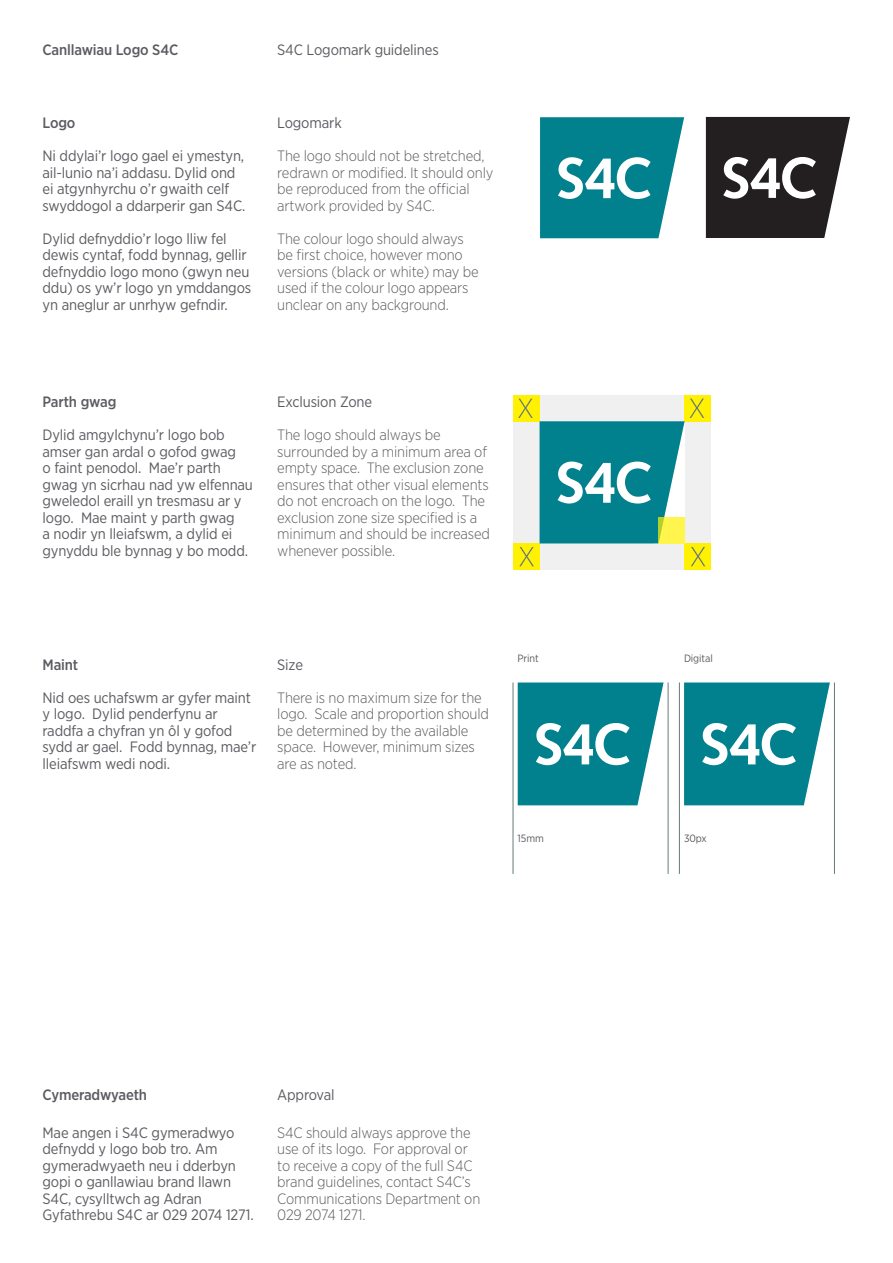
<style>
.page{position:relative;width:893px;height:1263px;background:#fff}
.page>*{position:absolute;margin:0;border:0;box-sizing:border-box;transform-origin:0 0}
.t1{font:15px/16.5px "Gotham Narrow";letter-spacing:-.01em;color:#5b5c61}
.t2{font:300 15px/16.5px "Gotham Narrow";letter-spacing:-.01em;color:#5b5c61}
.t3{font:500 15px "Gotham Narrow";letter-spacing:-.01em;color:#5b5c61}
.t4{font:10.5px "Gotham Narrow";letter-spacing:-.01em;color:#5b5c61}
</style>
<div class="page">
<svg style="left:540px;top:117px;width:144px;height:121px"></svg>
<svg style="left:706px;top:117px;width:144px;height:121px"></svg>
<div style="left:513px;top:395px;width:198px;height:175px;background:#f1f0f1"></div>
<div style="left:685px;top:544px;width:26px;height:26px;background:#fff101"></div>
<div style="left:513px;top:543px;width:27px;height:27px;background:#fff101"></div>
<div style="left:685px;top:395px;width:26px;height:26px;background:#fff101"></div>
<div style="left:513px;top:395px;width:27px;height:26px;background:#fff101"></div>
<svg style="left:540px;top:421px;width:144px;height:122px;background:#26939e"></svg>
<svg style="left:658px;top:517px;width:27px;height:26px"></svg>
<svg style="left:519px;top:547px;width:15px;height:19px"></svg>
<svg style="left:691px;top:547px;width:14px;height:19px"></svg>
<svg style="left:518px;top:399px;width:15px;height:19px"></svg>
<svg style="left:690px;top:398px;width:14px;height:20px"></svg>
<svg style="left:518px;top:682px;width:146px;height:123px"></svg>
<hr style="left:668px;top:682px;width:1px;height:192px;background:#687a7c">
<hr style="left:513px;top:682px;width:1px;height:192px;background:#687a7c">
<hr style="left:679px;top:682px;width:1px;height:192px;background:#687a7c">
<svg style="left:684px;top:682px;width:146px;height:123px"></svg>
<hr style="left:834px;top:682px;width:1px;height:192px;background:#687a7c">
<p class="t3" style="left:43px;top:40px;width:137px">Canllawiau Logo S4C</p>
<p class="t3" style="left:43px;top:113px;width:34px">Logo</p>
<p class="t1" style="left:43px;top:147px;width:204px">Ni ddylai’r logo gael ei ymestyn, ail-lunio na’i addasu. Dylid ond ei atgynhyrchu o’r gwaith celf swyddogol a ddarperir gan S4C.</p>
<p class="t1" style="left:43px;top:230px;width:210px">Dylid defnyddio’r logo lliw fel dewis cyntaf, fodd bynnag, gellir defnyddio logo mono (gwyn neu ddu) os yw’r logo yn ymddangos yn aneglur ar unrhyw gefndir.</p>
<p class="t1" style="left:277px;top:41px;width:163px">S4C Logomark guidelines</p>
<p class="t1" style="left:277px;top:114px;width:66px">Logomark</p>
<p class="t2" style="left:277px;top:147px;width:218px">The logo should not be stretched, redrawn or modified. It should only be reproduced from the official artwork provided by S4C.</p>
<p class="t2" style="left:277px;top:230px;width:203px">The colour logo should always be first choice, however mono versions (black or white) may be used if the colour logo appears unclear on any background.</p>
<p class="t3" style="left:43px;top:392px;width:75px">Parth gwag</p>
<p class="t1" style="left:43px;top:426px;width:212px">Dylid amgylchynu’r logo bob amser gan ardal o gofod gwag<br>o faint penodol. Mae’r parth gwag yn sicrhau nad yw elfennau gweledol eraill yn tresmasu ar y logo. Mae maint y parth gwag<br>a nodir yn lleiafswm, a dylid ei gynyddu ble bynnag y bo modd.</p>
<p class="t1" style="left:277px;top:393px;width:96px">Exclusion Zone</p>
<p class="t2" style="left:277px;top:426px;width:214px">The logo should always be surrounded by a minimum area of empty space. The exclusion zone ensures that other visual elements do not encroach on the logo. The exclusion zone size specified is a minimum and should be increased whenever possible.</p>
<p class="t3" style="left:43px;top:655px;width:37px">Maint</p>
<p class="t1" style="left:43px;top:689px;width:215px">Nid oes uchafswm ar gyfer maint y logo. Dylid penderfynu ar raddfa a chyfran yn ôl y gofod sydd ar gael. Fodd bynnag, mae’r lleiafswm wedi nodi.</p>
<p class="t1" style="left:277px;top:656px;width:27px">Size</p>
<p class="t2" style="left:277px;top:689px;width:213px">There is no maximum size for the logo. Scale and proportion should be determined by the available space. However, minimum sizes are as noted.</p>
<p class="t4" style="left:518px;top:652px;width:23px">Print</p>
<p class="t4" style="left:518px;top:832px;width:28px">15mm</p>
<p class="t3" style="left:43px;top:1085px;width:106px">Cymeradwyaeth</p>
<p class="t1" style="left:43px;top:1124px;width:213px">Mae angen i S4C gymeradwyo defnydd y logo bob tro. Am gymeradwyaeth neu i dderbyn gopi o ganllawiau brand llawn<br>S4C, cysylltwch ag Adran<br>Gyfathrebu S4C ar 029 2074 1271.</p>
<p class="t1" style="left:277px;top:1086px;width:59px">Approval</p>
<p class="t2" style="left:277px;top:1124px;width:205px">S4C should always approve the use of its logo. For approval or to receive a copy of the full S4C brand guidelines, contact S4C’s<br>Communications Department on<br>029 2074 1271.</p>
<p class="t4" style="left:684px;top:652px;width:30px">Digital</p>
<p class="t4" style="left:684px;top:832px;width:24px">30px</p>
</div>
